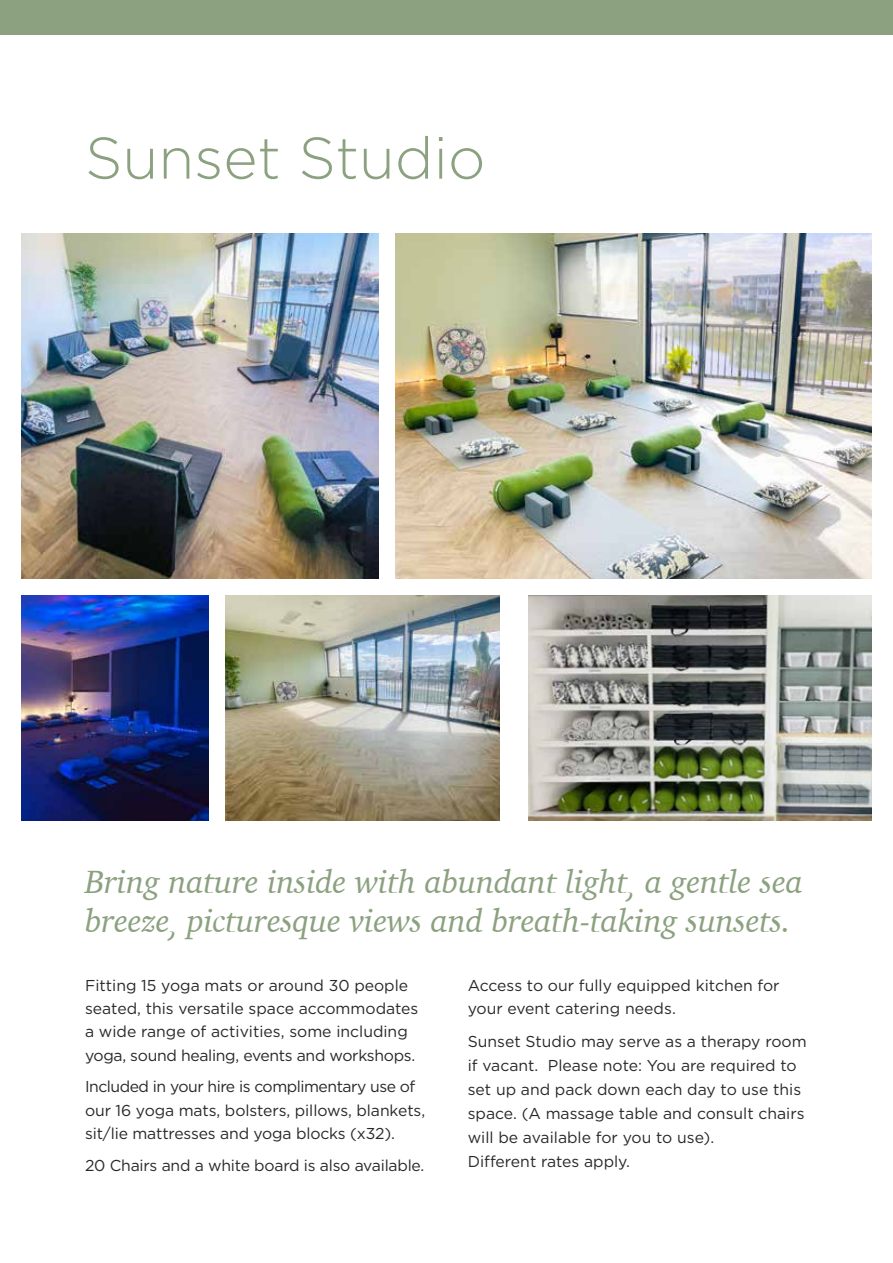
<style>
.page{position:relative;width:893px;height:1263px;background:#fff}
.page>*{position:absolute;margin:0;border:0;box-sizing:border-box;transform-origin:0 0}
.t1{font:300 58.5px "Gotham";color:#8ba17f}
.t2{font:italic 33px/39px "Charter";letter-spacing:-.01em;color:#8ba17f}
.t3{font:15.75px/23.2px "Gotham";color:#292829}
</style>
<div class="page">
<img style="left:21px;top:595px;width:187px;height:226px">
<img style="left:528px;top:595px;width:344px;height:226px">
<img style="left:225px;top:595px;width:275px;height:226px">
<div style="left:0;top:0;width:893px;height:34px;background:#8ba17f"></div>
<img style="left:21px;top:234px;width:357px;height:344px">
<img style="left:395px;top:234px;width:477px;height:344px">
<h1 class="t1" style="left:85px;top:121px;width:402px">Sunset Studio</h1>
<h2 class="t2" style="left:85px;top:862px;width:719px">Bring nature inside with abundant light, a gentle sea breeze, picturesque views and breath-taking sunsets.</h2>
<p class="t3" style="left:85px;top:973px;width:335px">Fitting 15 yoga mats or around 30 people seated, this versatile space accommodates a wide range of activities, some including yoga, sound healing, events and workshops.</p>
<p class="t3" style="left:85px;top:1075px;width:342px">Included in your hire is complimentary use of our 16 yoga mats, bolsters, pillows, blankets, sit/lie mattresses and yoga blocks (x32).</p>
<p class="t3" style="left:85px;top:1153px;width:341px">20 Chairs and a white board is also available.</p>
<p class="t3" style="left:468px;top:973px;width:313px">Access to our fully equipped kitchen for your event catering needs.</p>
<p class="t3" style="left:468px;top:1028px;width:340px;line-height:24px">Sunset Studio may serve as a therapy room if vacant. Please note: You are required to set up and pack down each day to use this space. (A massage table and consult chairs will be available for you to use).<br>Different rates apply.</p>
</div>
